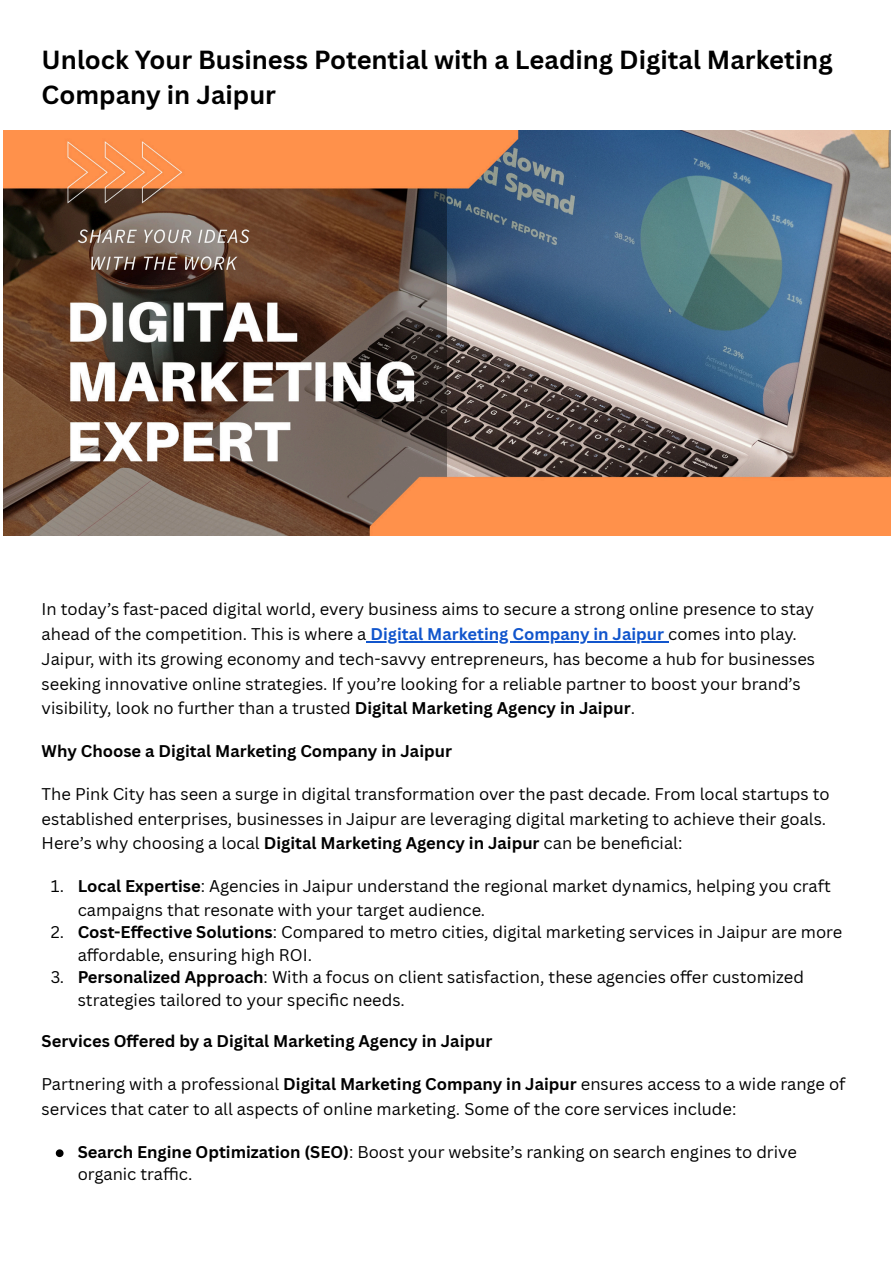
<style>
.page{position:relative;width:894px;height:1263px;background:#fff}
.page>*{position:absolute;margin:0;border:0;box-sizing:border-box;transform-origin:0 0}
.t1{font:700 25.5px/34.8px "Canva Sans";color:#000}
.t2{font:16.5px/24.8px "Canva Sans";color:#000}
.t3{font:700 16.5px "Canva Sans";color:#000}
.s1{font-weight:700;color:#15c}
.s2{font-weight:700}
</style>
<div class="page">
<hr style="left:370px;top:641px;width:294px;height:1px;background:#15c">
<img style="left:3px;top:130px;width:887px;height:406px">
<svg style="left:56px;top:1149px;width:7px;height:8px"></svg>
<h1 class="t1" style="left:42px;top:41px;width:792px">Unlock Your Business Potential with a Leading Digital Marketing<br>Company in Jaipur</h1>
<p class="t2" style="left:42px;top:597px;width:774px">In today’s fast-paced digital world, every business aims to secure a strong online presence to stay ahead of the competition. This is where a <span class="s1">Digital Marketing Company in Jaipur</span> comes into play.<br>Jaipur, with its growing economy and tech-savvy entrepreneurs, has become a hub for businesses seeking innovative online strategies. If you’re looking for a reliable partner to boost your brand’s visibility, look no further than a trusted <span class="s2">Digital Marketing Agency in Jaipur</span>.</p>
<h2 class="t3" style="left:42px;top:740px;width:412px">Why Choose a Digital Marketing Company in Jaipur</h2>
<p class="t2" style="left:42px;top:781px;width:789px">The Pink City has seen a surge in digital transformation over the past decade. From local startups to established enterprises, businesses in Jaipur are leveraging digital marketing to achieve their goals.<br>Here’s why choosing a local <span class="s2">Digital Marketing Agency in Jaipur</span> can be benefi cial:</p>
<p class="t2" style="left:78px;top:874px;width:754px;line-height:23.7px;text-indent:-27px">1. <span class="s2">Local Expertise</span>: Agencies in Jaipur understand the regional market dynamics, helping you craft campaigns that resonate with your target audience.</p>
<p class="t2" style="left:78px;top:921px;width:766px;line-height:22.5px;text-indent:-27px">2. <span class="s2">Cost-Effective Solutions</span>: Compared to metro cities, digital marketing services in Jaipur are more affordable, ensuring high ROI.</p>
<p class="t2" style="left:78px;top:966px;width:727px;line-height:22.5px;text-indent:-27px">3. <span class="s2">Personalized Approach</span>: With a focus on client satisfaction, these agencies offer customized strategies tailored to your specifi c needs.</p>
<h2 class="t3" style="left:42px;top:1030px;width:452px">Services Offered by a Digital Marketing Agency in Jaipur</h2>
<p class="t2" style="left:42px;top:1071px;width:805px">Partnering with a professional <span class="s2">Digital Marketing Company in Jaipur</span> ensures access to a wide range of services that cater to all aspects of online marketing. Some of the core services include:</p>
<p class="t2" style="left:78px;top:1140px;width:720px;line-height:22.5px"><span class="s2">Search Engine Optimization (SEO)</span>: Boost your website’s ranking on search engines to drive organic traffi c.</p>
</div>
